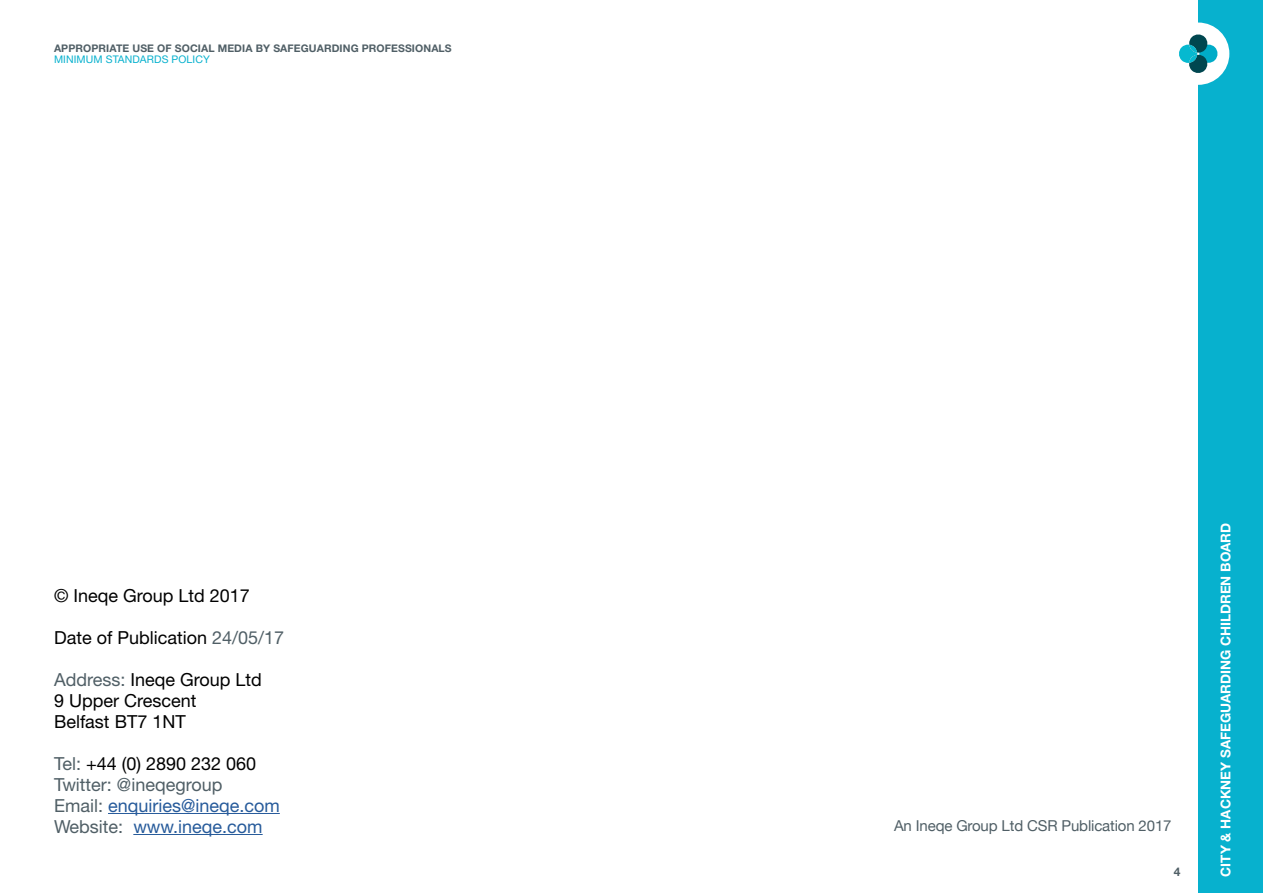
<style>
.page{position:relative;width:1263px;height:893px;background:#fff}
.page>*{position:absolute;margin:0;border:0;box-sizing:border-box;transform-origin:0 0}
.t1{font:18px/21px "Helvetica Neue LT Std";color:#000}
.t2{font:18px/21px "Helvetica Neue LT Std";color:#505f66}
.t3{font:15px "Helvetica Neue";letter-spacing:-.01em;color:#505f66}
.t4{font:700 13.5px "Helvetica Neue LT Std";color:#fff}
.t5{font:700 12px "Helvetica Neue LT Std";color:#505f66}
.t6{font:700 10.5px "Helvetica Neue LT Std";letter-spacing:.01em;color:#505f66}
.t7{font:10.5px "Helvetica Neue LT Std";letter-spacing:.01em;color:#07b1ce}
.s1{color:#505f66}
.s2{color:#000}
.s3{color:#275b9b}
</style>
<div class="page">
<div style="left:1198px;top:0;width:65px;height:893px;background:#07b1ce"></div>
<div style="left:1167px;top:23px;width:62px;height:62px;background:#fff;border-radius:50%"></div>
<svg style="left:1179px;top:34px;width:39px;height:39px"></svg>
<hr style="left:108px;top:813px;width:172px;height:1px;background:#275b9b">
<hr style="left:133px;top:834px;width:130px;height:1px;background:#275b9b">
<p class="t6" style="left:54px;top:42px;width:399px">APPROPRIATE USE OF SOCIAL MEDIA BY SAFEGUARDING PROFESSIONALS</p>
<p class="t7" style="left:54px;top:53px;width:157px">MINIMUM STANDARDS POLICY</p>
<p class="t1" style="left:54px;top:584px;width:197px">© Ineqe Group Ltd 2017</p>
<p class="t1" style="left:54px;top:626px;width:232px">Date of Publication <span class="s1">24/05/17</span></p>
<p class="t1" style="left:54px;top:668px;width:209px"><span class="s1">Address:</span> Ineqe Group Ltd<br>9 Upper Crescent<br>Belfast BT7 1NT</p>
<p class="t2" style="left:54px;top:752px;width:227px">Tel: <span class="s2">+44 (0) 2890 232 060<br></span>Twitter: @ineqegroup<br>Email: <span class="s3">enquiries@ineqe.com<br></span>Website: <span class="s3">www.ineqe.com</span></p>
<p class="t3" style="left:894px;top:814px;width:279px">An Ineqe Group Ltd CSR Publication 2017</p>
<p class="t5" style="left:1174px;top:864px;width:8px">4</p>
<p class="t4" style="left:1217px;top:877px;width:355px;rotate:-90deg">CITY &amp; HACKNEY SAFEGUARDING CHILDREN BOARD</p>
</div>
